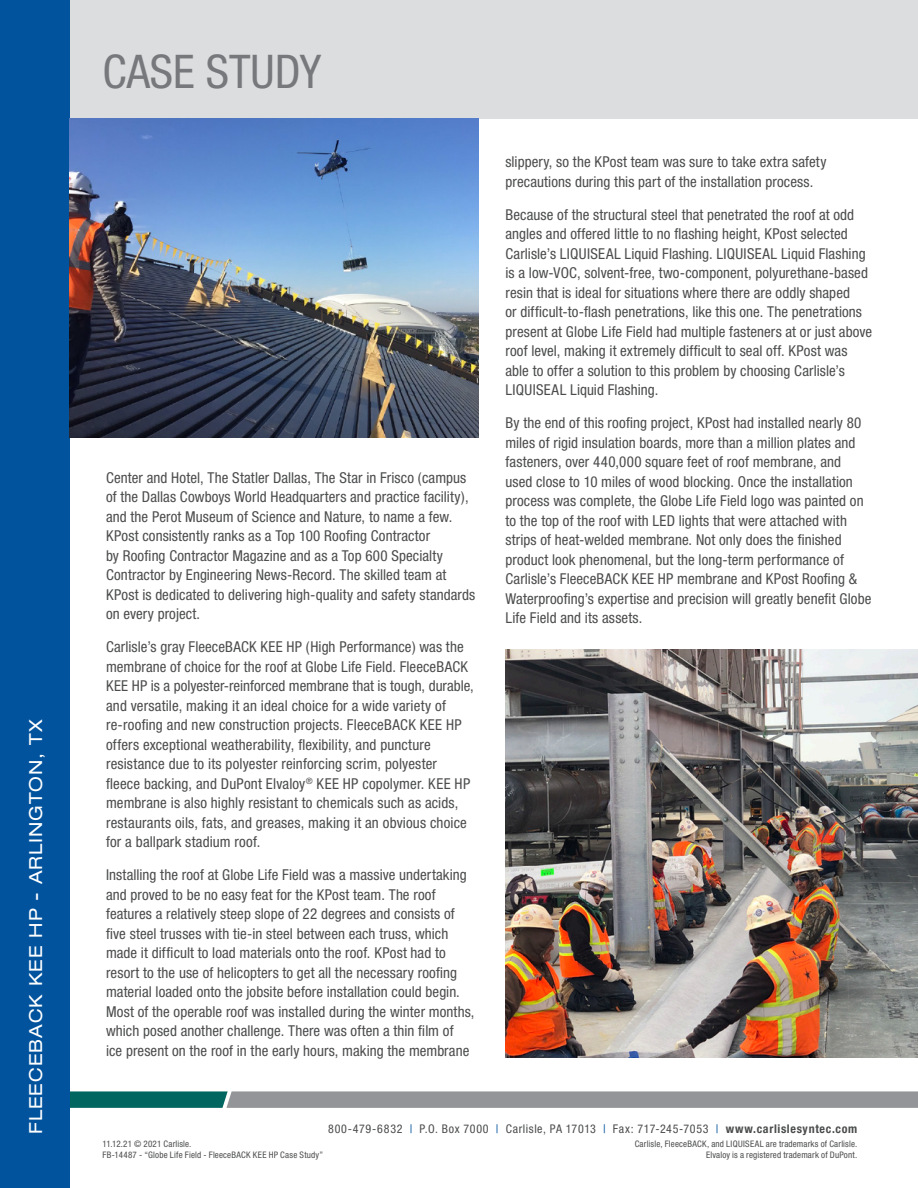
<style>
.page{position:relative;width:918px;height:1188px;background:#fff}
.page>*{position:absolute;margin:0;border:0;box-sizing:border-box;transform-origin:0 0}
.t1{font:condensed 46.5px "Helvetica Neue";color:#76787b}
.t2{font:expanded 18px "Helvetica Neue";letter-spacing:.05em;color:#fff}
.t3{font:condensed 15px/19.5px "Helvetica Neue";letter-spacing:.005em;color:#4b4c4d}
.t4{font:condensed 12px "Helvetica Neue";letter-spacing:.05em;color:#4b4c4d}
.t5{font:condensed 9px "Helvetica Neue";letter-spacing:.02em;color:#4b4c4d}
.s1{color:#01539e}
.s2{font-weight:700}
</style>
<div class="page">
<svg style="left:70px;top:1091px;width:848px;height:17px;background:#7d9091"></svg>
<div style="left:0;top:0;width:918px;height:119px;background:#dcdddf"></div>
<div style="left:0;top:0;width:70px;height:1188px;background:#01539e"></div>
<img style="left:70px;top:119px;width:408px;height:318px">
<img style="left:506px;top:649px;width:412px;height:408px">
<p class="t2" style="left:25px;top:1134px;width:416px;rotate:-90deg">FLEECEBACK KEE HP - ARLINGTON, TX</p>
<p class="t1" style="left:103px;top:44px;width:220px">CASE STUDY</p>
<p class="t3" style="left:106px;top:468px;width:371px">Center and Hotel, The Statler Dallas, The Star in Frisco (campus of the Dallas Cowboys World Headquarters and practice facility), and the Perot Museum of Science and Nature, to name a few.<br>KPost consistently ranks as a Top 100 Roofing Contractor<br>by Roofing Contractor Magazine and as a Top 600 Specialty Contractor by Engineering News-Record. The skilled team at KPost is dedicated to delivering high-quality and safety standards on every project.</p>
<p class="t3" style="left:106px;top:637px;width:369px">Carlisle’s gray FleeceBACK KEE HP (High Performance) was the membrane of choice for the roof at Globe Life Field. FleeceBACK KEE HP is a polyester-reinforced membrane that is tough, durable, and versatile, making it an ideal choice for a wide variety of re-roofing and new construction projects. FleeceBACK KEE HP offers exceptional weatherability, flexibility, and puncture resistance due to its polyester reinforcing scrim, polyester fleece backing, and DuPont Elvaloy<sup>®</sup> KEE HP copolymer. KEE HP membrane is also highly resistant to chemicals such as acids, restaurants oils, fats, and greases, making it an obvious choice for a ballpark stadium roof.</p>
<p class="t3" style="left:106px;top:865px;width:370px">Installing the roof at Globe Life Field was a massive undertaking and proved to be no easy feat for the KPost team. The roof features a relatively steep slope of 22 degrees and consists of five steel trusses with tie-in steel between each truss, which made it difficult to load materials onto the roof. KPost had to resort to the use of helicopters to get all the necessary roofing material loaded onto the jobsite before installation could begin.<br>Most of the operable roof was installed during the winter months, which posed another challenge. There was often a thin film of<br>ice present on the roof in the early hours, making the membrane</p>
<p class="t3" style="left:506px;top:152px;width:322px">slippery, so the KPost team was sure to take extra safety precautions during this part of the installation process.</p>
<p class="t3" style="left:506px;top:205px;width:368px">Because of the structural steel that penetrated the roof at odd angles and offered little to no flashing height, KPost selected Carlisle’s LIQUISEAL Liquid Flashing. LIQUISEAL Liquid Flashing is a low-VOC, solvent-free, two-component, polyurethane-based resin that is ideal for situations where there are oddly shaped<br>or difficult-to-flash penetrations, like this one. The penetrations present at Globe Life Field had multiple fasteners at or just above roof level, making it extremely difficult to seal off. KPost was able to offer a solution to this problem by choosing Carlisle’s LIQUISEAL Liquid Flashing.</p>
<p class="t3" style="left:506px;top:413px;width:367px">By the end of this roofing project, KPost had installed nearly 80 miles of rigid insulation boards, more than a million plates and fasteners, over 440,000 square feet of roof membrane, and used close to 10 miles of wood blocking. Once the installation process was complete, the Globe Life Field logo was painted on to the top of the roof with LED lights that were attached with strips of heat-welded membrane. Not only does the finished product look phenomenal, but the long-term performance of Carlisle’s FleeceBACK KEE HP membrane and KPost Roofing &amp; Waterproofing’s expertise and precision will greatly benefit Globe Life Field and its assets.</p>
<p class="t4" style="left:328px;top:1122px;width:531px">800-479-6832 <span class="s1">|</span> P.O. Box 7000 <span class="s1">|</span> Carlisle, PA 17013 <span class="s1">|</span> Fax: 717-245-7053 <span class="s1">|</span> <span class="s2">www.carlislesyntec.com</span></p>
<p class="t5" style="left:103px;top:1139px;width:90px">11.12.21 © 2021 Carlisle.</p>
<p class="t5" style="left:103px;top:1149px;width:222px">FB-14487 - “Globe Life Field - FleeceBACK KEE HP Case Study”</p>
<p class="t5" style="left:635px;top:1139px;width:224px">Carlisle, FleeceBACK, and LIQUISEAL are trademarks of Carlisle.</p>
<p class="t5" style="left:706px;top:1149px;width:153px">Elvaloy is a registered trademark of DuPont.</p>
</div>
